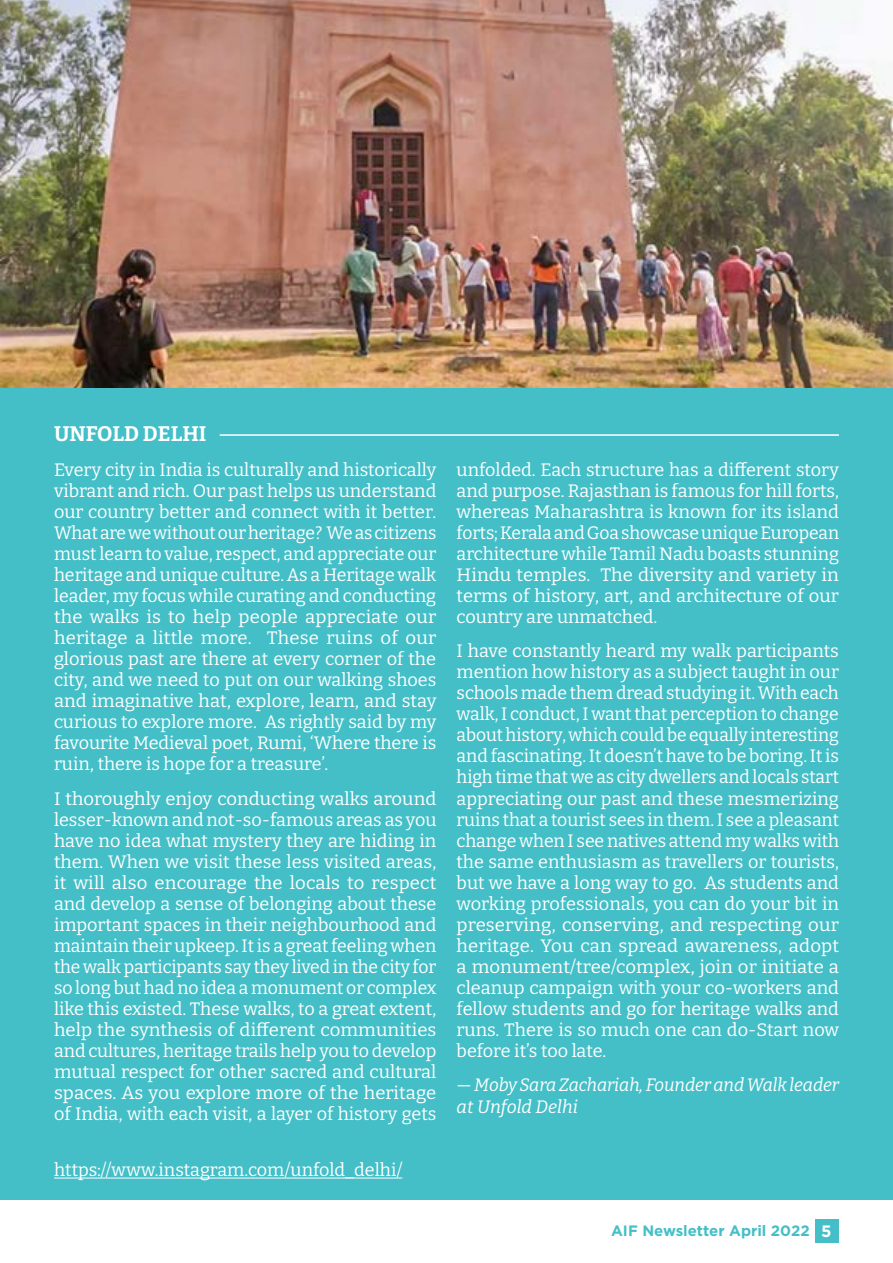
<style>
.page{position:relative;width:893px;height:1263px;background:#fff}
.page>*{position:absolute;margin:0;border:0;box-sizing:border-box;transform-origin:0 0}
.t1{font:700 21px "Bitter";color:#fff}
.t2{font:18px/21px "Bitter";color:#fff;text-align:justify}
.t3{font:italic 18px/21.6px "Bitter";letter-spacing:-.005em;color:#fff}
.t4{font:700 15px "Gotham";color:#44bfc7}
.s1{font-style:normal}
.s2{font-size:16.5px;color:#fff}
</style>
<div class="page">
<div style="left:0;top:387px;width:893px;height:813px;background:#44bfc7"></div>
<div style="left:816px;top:1219px;width:23px;height:23px;background:#44bfc7"></div>
<hr style="left:54px;top:1177px;width:348px;height:1px;background:#fff">
<img style="left:0;top:0;width:893px;height:387px">
<hr style="left:220px;top:434px;width:619px;height:2px;background:#fff">
<p class="t1" style="left:54px;top:421px;width:154px">UNFOLD DELHI</p>
<p class="t2" style="left:54px;top:459px;width:384px">Every city in India is culturally and historically vibrant and rich. Our past helps us understand our country better and connect with it better.<br>What are we without our heritage? We as citizens must learn to value, respect, and appreciate our heritage and unique culture. As a Heritage walk leader, my focus while curating and conducting the walks is to help people appreciate our heritage a little more. These ruins of our glorious past are there at every corner of the city, and we need to put on our walking shoes and imaginative hat, explore, learn, and stay curious to explore more. As rightly said by my favourite Medieval poet, Rumi, ‘Where there is ruin, there is hope for a treasure’.</p>
<p class="t2" style="left:54px;top:787px;width:384px">I thoroughly enjoy conducting walks around lesser-known and not-so-famous areas as you have no idea what mystery they are hiding in them. When we visit these less visited areas, it will also encourage the locals to respect and develop a sense of belonging about these important spaces in their neighbourhood and maintain their upkeep. It is a great feeling when the walk participants say they lived in the city for so long but had no idea a monument or complex like this existed. These walks, to a great extent, help the synthesis of different communities and cultures, heritage trails help you to develop mutual respect for other sacred and cultural spaces. As you explore more of the heritage of India, with each visit, a layer of history gets</p>
<p class="t2" style="left:54px;top:1159px;width:350px">https://www.instagram.com/unfold_delhi/</p>
<p class="t2" style="left:457px;top:459px;width:384px">unfolded. Each structure has a different story and purpose. Rajasthan is famous for hill forts, whereas Maharashtra is known for its island forts; Kerala and Goa showcase unique European architecture while Tamil Nadu boasts stunning Hindu temples. The diversity and variety in terms of history, art, and architecture of our country are unmatched.</p>
<p class="t2" style="left:457px;top:640px;width:384px">I have constantly heard my walk participants mention how history as a subject taught in our schools made them dread studying it. With each walk, I conduct, I want that perception to change about history, which could be equally interesting and fascinating. It doesn’t have to be boring. It is high time that we as city dwellers and locals start appreciating our past and these mesmerizing ruins that a tourist sees in them. I see a pleasant change when I see natives attend my walks with the same enthusiasm as travellers or tourists, but we have a long way to go. As students and working professionals, you can do your bit in preserving, conserving, and respecting our heritage. You can spread awareness, adopt a monument/tree/complex, join or initiate a cleanup campaign with your co-workers and fellow students and go for heritage walks and runs. There is so much one can do-Start now before it’s too late.</p>
<p class="t3" style="left:457px;top:1073px;width:384px"><span class="s1">—</span> Moby Sara Zachariah, Founder and Walk leader at Unfold Delhi</p>
<p class="t4" style="left:611px;top:1220px;width:222px">AIF Newsletter April 2022 <span class="s2">5</span></p>
</div>
